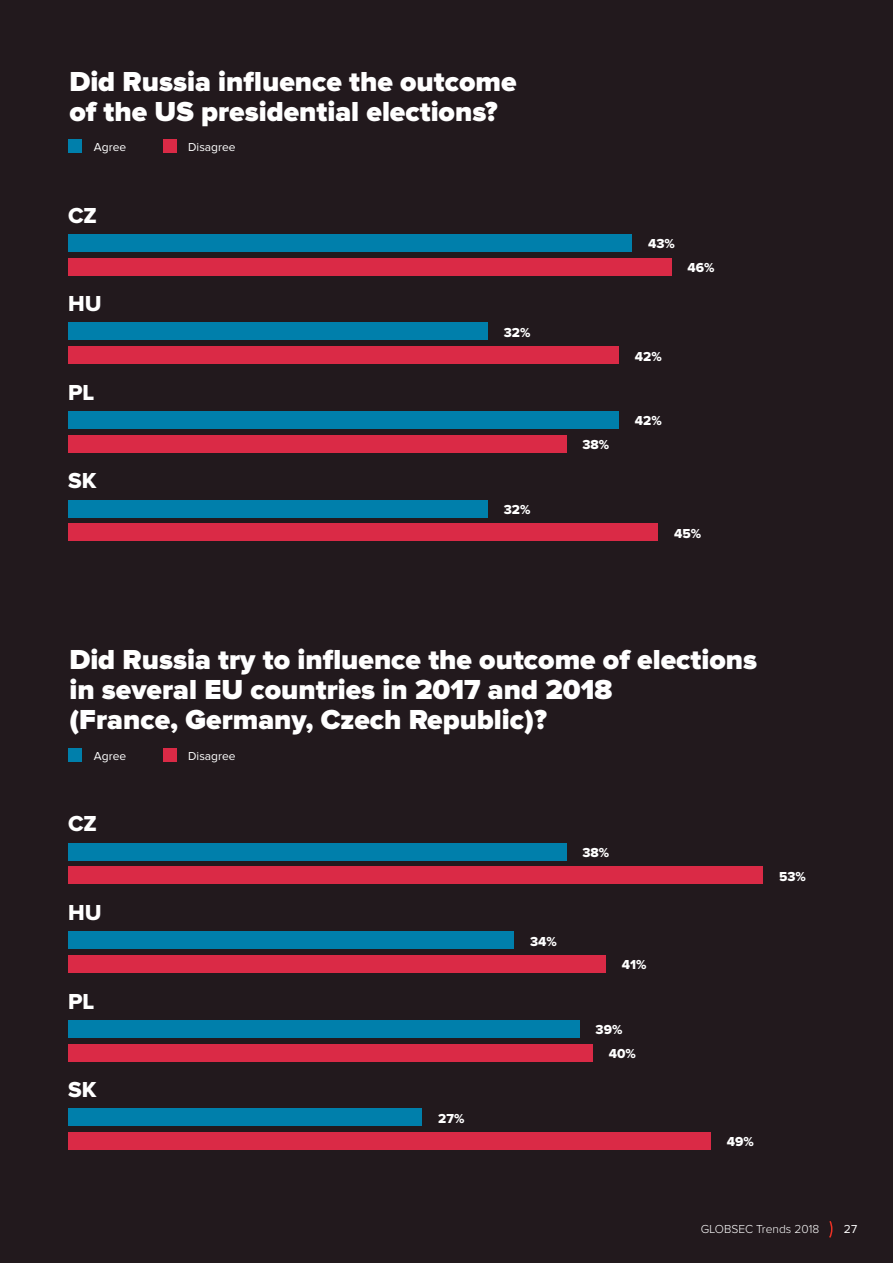
<style>
.page{position:relative;width:893px;height:1263px;background:#22191d}
.page>*{position:absolute;margin:0;border:0;box-sizing:border-box;transform-origin:0 0}
.t1{font:900 28.5px/30px "Proxima Nova";color:#fff}
.t2{font:22.5px "Proxima Nova Extrabld";color:#fff}
.t3{font:13.5px "Proxima Nova Extrabld";color:#fff}
.t4{font:12px "Proxima Nova";color:#fff}
.t5{font:300 12px "Proxima Nova";color:#fff}
</style>
<div class="page">
<div style="left:68px;top:140px;width:13px;height:13px;background:#007fab"></div>
<div style="left:163px;top:140px;width:13px;height:13px;background:#da2a46"></div>
<div style="left:68px;top:748px;width:13px;height:14px;background:#007fab"></div>
<div style="left:163px;top:748px;width:13px;height:14px;background:#da2a46"></div>
<div style="left:68px;top:234px;width:564px;height:18px;background:#007fab"></div>
<div style="left:68px;top:843px;width:498px;height:17px;background:#007fab"></div>
<div style="left:68px;top:258px;width:603px;height:18px;background:#da2a46"></div>
<div style="left:68px;top:867px;width:695px;height:17px;background:#da2a46"></div>
<div style="left:68px;top:323px;width:420px;height:17px;background:#007fab"></div>
<div style="left:68px;top:931px;width:446px;height:18px;background:#007fab"></div>
<div style="left:68px;top:346px;width:551px;height:18px;background:#da2a46"></div>
<div style="left:68px;top:955px;width:537px;height:18px;background:#da2a46"></div>
<div style="left:68px;top:411px;width:551px;height:18px;background:#007fab"></div>
<div style="left:68px;top:1020px;width:511px;height:17px;background:#007fab"></div>
<div style="left:68px;top:435px;width:498px;height:18px;background:#da2a46"></div>
<div style="left:68px;top:1044px;width:524px;height:17px;background:#da2a46"></div>
<div style="left:68px;top:500px;width:420px;height:17px;background:#007fab"></div>
<div style="left:68px;top:1108px;width:354px;height:18px;background:#007fab"></div>
<div style="left:68px;top:523px;width:590px;height:18px;background:#da2a46"></div>
<div style="left:68px;top:1132px;width:642px;height:18px;background:#da2a46"></div>
<svg style="left:829px;top:1221px;width:4px;height:17px"></svg>
<p class="t1" style="left:69px;top:67px;width:449px">Did Russia influence the outcome of the US presidential elections?</p>
<p class="t4" style="left:94px;top:142px;width:34px">Agree</p>
<p class="t4" style="left:188px;top:142px;width:49px">Disagree</p>
<p class="t2" style="left:68px;top:205px;width:30px">CZ</p>
<p class="t2" style="left:68px;top:293px;width:35px">HU</p>
<p class="t2" style="left:68px;top:382px;width:28px">PL</p>
<p class="t2" style="left:68px;top:471px;width:30px">SK</p>
<p class="t3" style="left:504px;top:326px;width:28px">32%</p>
<p class="t3" style="left:504px;top:503px;width:28px">32%</p>
<p class="t3" style="left:648px;top:238px;width:28px">43%</p>
<p class="t3" style="left:687px;top:261px;width:29px">46%</p>
<p class="t3" style="left:582px;top:438px;width:28px">38%</p>
<p class="t3" style="left:635px;top:350px;width:28px">42%</p>
<p class="t3" style="left:635px;top:415px;width:28px">42%</p>
<p class="t3" style="left:674px;top:527px;width:29px">45%</p>
<p class="t1" style="left:69px;top:646px;width:689px">Did Russia try to influence the outcome of elections in several EU countries in 2017 and 2018<br>(France, Germany, Czech Republic)?</p>
<p class="t4" style="left:94px;top:750px;width:34px">Agree</p>
<p class="t4" style="left:188px;top:750px;width:49px">Disagree</p>
<p class="t2" style="left:68px;top:814px;width:30px">CZ</p>
<p class="t2" style="left:68px;top:902px;width:35px">HU</p>
<p class="t2" style="left:68px;top:991px;width:28px">PL</p>
<p class="t2" style="left:68px;top:1079px;width:30px">SK</p>
<p class="t3" style="left:438px;top:1112px;width:28px">27%</p>
<p class="t3" style="left:582px;top:846px;width:28px">38%</p>
<p class="t3" style="left:530px;top:935px;width:28px">34%</p>
<p class="t3" style="left:622px;top:959px;width:26px">41%</p>
<p class="t3" style="left:596px;top:1023px;width:28px">39%</p>
<p class="t3" style="left:609px;top:1047px;width:29px">40%</p>
<p class="t3" style="left:779px;top:870px;width:28px">53%</p>
<p class="t3" style="left:727px;top:1136px;width:29px">49%</p>
<p class="t5" style="left:701px;top:1224px;width:120px">GLOBSEC Trends 2018</p>
<p class="t4" style="left:844px;top:1224px;width:15px">27</p>
</div>
